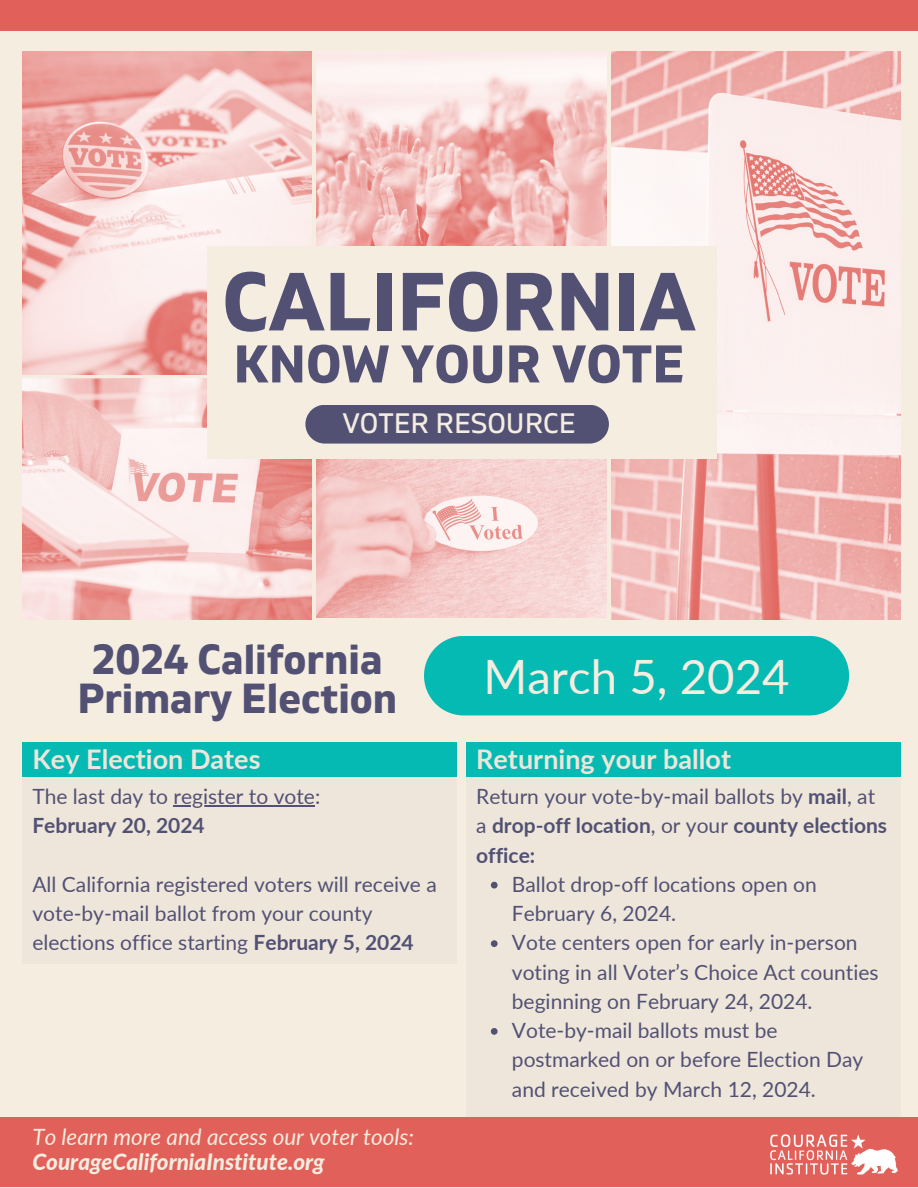
<style>
.page{position:relative;width:918px;height:1188px;background:#f4ede0}
.page>*{position:absolute;margin:0;border:0;box-sizing:border-box;transform-origin:0 0}
.t1{font:700 82.2px "Gilam";color:#525174}
.t2{font:700 52.95px "Gilam";color:#525174}
.t3{font:47.4px "Lato";color:#f4ede0}
.t4{font:700 42px/39.3px "Gilam";color:#525174;text-align:center}
.t5{font:28.2px "Gilam";color:#f4ede0}
.t6{font:700 27px "Lato";color:#eee6da}
.t7{font:italic 22.5px/24.8px "Lato";color:#f4ede0}
.t8{font:21px/29.2px "Lato";color:#525174}
.t9{font:700 21px "Lato";color:#525174}
.s1{font-weight:700}
.s2{font-weight:800}
</style>
<div class="page">
<div style="left:0;top:0;width:918px;height:31px;background:#e1615a"></div>
<div style="left:466px;top:742px;width:434px;height:382px;background:#eee6da"></div>
<div style="left:0;top:1118px;width:918px;height:69px;background:#e1615a"></div>
<img style="left:22px;top:51px;width:290px;height:323px">
<img style="left:22px;top:379px;width:290px;height:240px">
<img style="left:317px;top:51px;width:289px;height:195px">
<img style="left:317px;top:459px;width:289px;height:159px">
<img style="left:611px;top:51px;width:289px;height:568px">
<div style="left:207px;top:247px;width:510px;height:212px;background:#f4ede0"></div>
<div style="left:22px;top:742px;width:435px;height:221px;background:#eee6da"></div>
<div style="left:22px;top:742px;width:435px;height:35px;background:#06bab4"></div>
<div style="left:424px;top:636px;width:425px;height:79px;background:#06bab4"></div>
<div style="left:466px;top:742px;width:434px;height:35px;background:#06bab4"></div>
<img style="left:770px;top:1134px;width:128px;height:41px">
<hr style="left:174px;top:805px;width:141px;height:1px;background:#525174">
<svg style="left:491px;top:882px;width:7px;height:7px"></svg>
<svg style="left:491px;top:940px;width:7px;height:7px"></svg>
<svg style="left:491px;top:1028px;width:7px;height:7px"></svg>
<div style="left:305px;top:405px;width:304px;height:39px;background:#525174;border-radius:19px"></div>
<h4 class="t1" style="left:222px;top:253px;width:475px">CALIFORNIA</h4>
<h3 class="t2" style="left:233px;top:333px;width:453px">KNOW YOUR VOTE</h3>
<p class="t5" style="left:342px;top:407px;width:235px">VOTER RESOURCE</p>
<h5 class="t4" style="left:77px;top:641px;width:321px">2024 California<br>Primary Election</h5>
<h2 class="t3" style="left:483px;top:647px;width:308px">March 5, 2024</h2>
<p class="t6" style="left:32px;top:742px;width:230px">Key Election Dates</p>
<p class="t6" style="left:476px;top:742px;width:256px">Returning your ballot</p>
<p class="t8" style="left:32px;top:781px;width:289px">The last day to register to vote:</p>
<h6 class="t9" style="left:32px;top:813px;width:174px">February 20, 2024</h6>
<p class="t8" style="left:32px;top:869px;width:406px">All California registered voters will receive a vote-by-mail ballot from your county elections office starting <span class="s1">February 5, 2024</span></p>
<p class="t8" style="left:476px;top:781px;width:412px">Return your vote-by-mail ballots by <span class="s1">mail</span>, at a <span class="s1">drop-off location</span>, or your <span class="s1">county elections office:</span></p>
<p class="t8" style="left:512px;top:869px;width:306px">Ballot drop-off locations open on<br>February 6, 2024.</p>
<p class="t8" style="left:512px;top:928px;width:368px">Vote centers open for early in-person voting in all Voter’s Choice Act counties beginning on February 24, 2024.</p>
<p class="t8" style="left:512px;top:1015px;width:353px">Vote-by-mail ballots must be postmarked on or before Election Day and received by March 12, 2024.</p>
<h6 class="t7" style="left:32px;top:1124px;width:383px">To learn more and access our voter tools:<br><span class="s2">CourageCaliforniaInstitute.org</span></h6>
</div>
